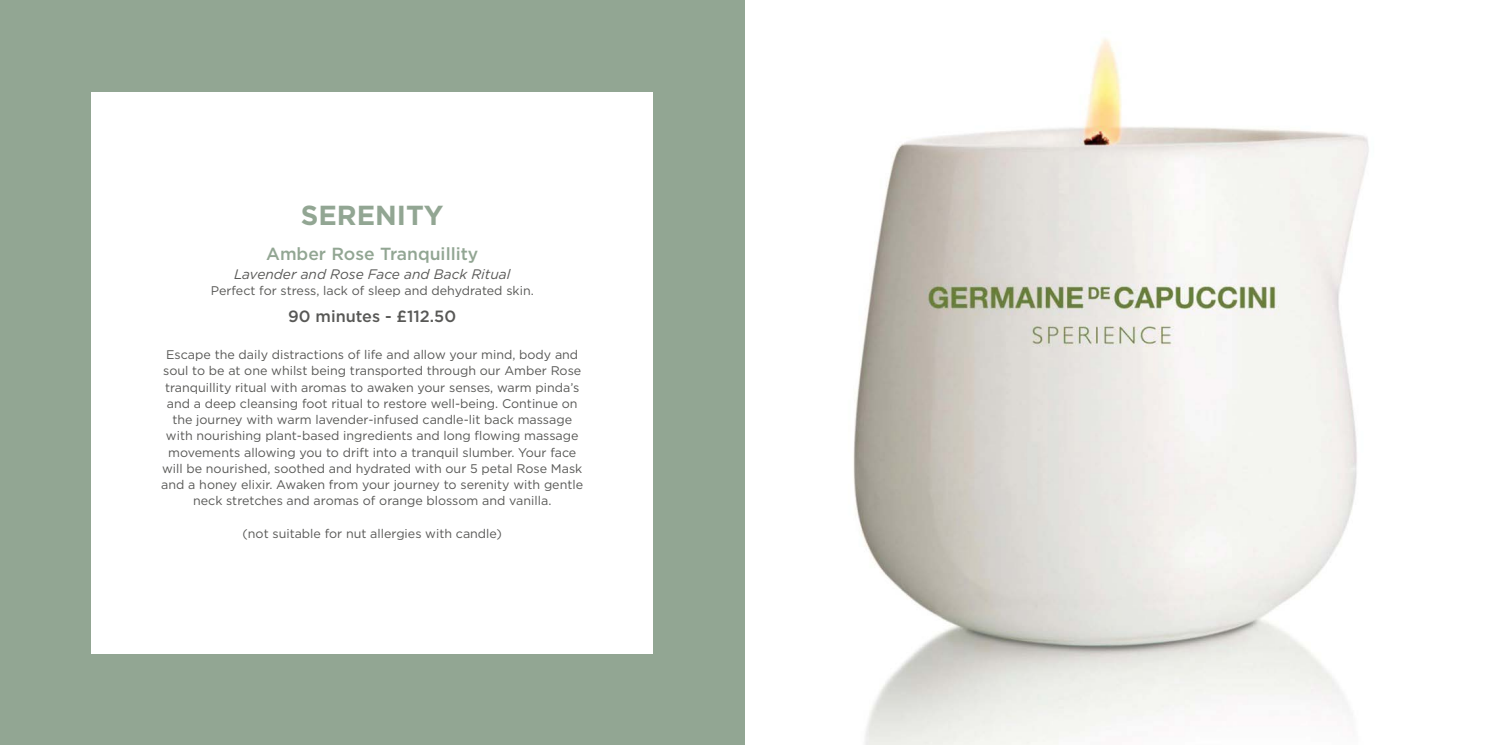
<style>
.page{position:relative;width:1489px;height:745px;background:#fff}
.page>*{position:absolute;margin:0;border:0;box-sizing:border-box;transform-origin:0 0}
.t1{font:700 27.5px "Gotham";color:#92a693}
.t2{font:500 17.5px "Gotham";color:#92a693}
.t3{font:500 16.25px "Gotham";color:#585856}
.t4{font:italic 13.75px "Gotham";color:#585856}
.t5{font:12.5px/16.2px "Gotham";color:#585856;text-align:center}
</style>
<div class="page">
<div style="left:0;top:0;width:744px;height:744px;background:#92a693"></div>
<div style="left:91px;top:91px;width:562px;height:562px;background:#fff"></div>
<img style="left:744px;top:11px;width:625px;height:733px">
<h1 class="t1" style="left:301px;top:203px;width:144px">SERENITY</h1>
<h2 class="t2" style="left:266px;top:245px;width:214px">Amber Rose Tranquillity</h2>
<p class="t4" style="left:234px;top:267px;width:278px">Lavender and Rose Face and Back Ritual</p>
<p class="t5" style="left:211px;top:282px;width:324px">Perfect for stress, lack of sleep and dehydrated skin.</p>
<h3 class="t3" style="left:288px;top:308px;width:169px">90 minutes - £112.50</h3>
<p class="t5" style="left:161px;top:347px;width:423px">Escape the daily distractions of life and allow your mind, body and soul to be at one whilst being transported through our Amber Rose tranquillity ritual with aromas to awaken your senses, warm pinda’s and a deep cleansing foot ritual to restore well-being. Continue on the journey with warm lavender-infused candle-lit back massage with nourishing plant-based ingredients and long flowing massage movements allowing you to drift into a tranquil slumber. Your face will be nourished, soothed and hydrated with our 5 petal Rose Mask and a honey elixir. Awaken from your journey to serenity with gentle neck stretches and aromas of orange blossom and vanilla.</p>
<p class="t5" style="left:242px;top:526px;width:261px">(not suitable for nut allergies with candle)</p>
</div>
